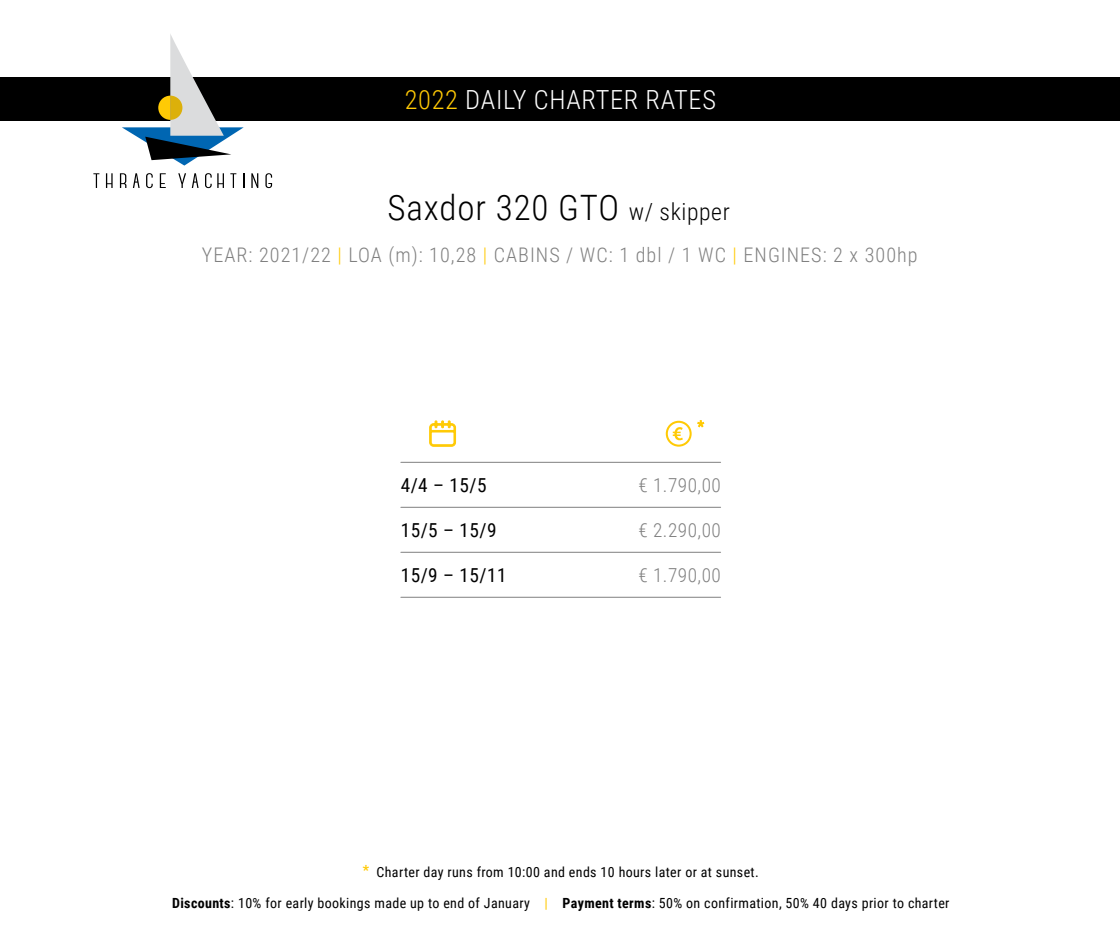
<style>
.page{position:relative;width:1120px;height:945px;background:#fff}
.page>*{position:absolute;margin:0;border:0;box-sizing:border-box;transform-origin:0 0}
.t1{font:300 35px "Roboto Condensed";letter-spacing:.025em;color:#000}
.t2{font:300 26.34px "Roboto Condensed";letter-spacing:.025em;color:#fff}
.t3{font:300 20.12px "Roboto Condensed";letter-spacing:.05em;color:#808080}
.t4{font:19.25px "Roboto Condensed";letter-spacing:.025em;color:#000}
.t5{font:300 19.25px "Roboto Condensed";letter-spacing:.025em;color:#808080}
.t6{font:14px "Roboto Condensed";letter-spacing:.025em;color:#000}
.s1{color:#ffca05}
.s2{font-size:23.62px}
.s3{font-weight:700;color:#ffca05}
.s4{font-weight:700}
</style>
<div class="page">
<div style="left:0;top:77px;width:1120px;height:44px;background:#000"></div>
<svg style="left:697px;top:420px;width:7px;height:7px"></svg>
<hr style="left:401px;top:507px;width:320px;height:1px;background:#808080">
<hr style="left:401px;top:462px;width:320px;height:1px;background:#808080">
<hr style="left:401px;top:552px;width:320px;height:1px;background:#808080">
<hr style="left:401px;top:597px;width:320px;height:1px;background:#808080">
<div style="left:666px;top:421px;width:26px;height:26px;border:2px solid #ffca05;border-radius:50%"></div>
<svg style="left:673px;top:427px;width:10px;height:13px"></svg>
<svg style="left:429px;top:421px;width:27px;height:26px"></svg>
<svg style="left:122px;top:34px;width:122px;height:132px"></svg>
<svg style="left:178px;top:173px;width:8px;height:15px"></svg>
<svg style="left:205px;top:173px;width:19px;height:15px"></svg>
<svg style="left:230px;top:173px;width:6px;height:15px"></svg>
<svg style="left:243px;top:173px;width:1px;height:15px"></svg>
<svg style="left:251px;top:173px;width:7px;height:15px"></svg>
<svg style="left:265px;top:173px;width:7px;height:15px"></svg>
<svg style="left:192px;top:173px;width:7px;height:15px"></svg>
<svg style="left:93px;top:173px;width:6px;height:15px"></svg>
<svg style="left:106px;top:173px;width:7px;height:15px"></svg>
<svg style="left:120px;top:173px;width:6px;height:15px"></svg>
<svg style="left:146px;top:173px;width:7px;height:15px"></svg>
<svg style="left:160px;top:173px;width:6px;height:15px"></svg>
<svg style="left:133px;top:173px;width:7px;height:15px"></svg>
<h2 class="t2" style="left:405px;top:81px;width:313px"><span class="s1">2022</span> DAILY CHARTER RATES</h2>
<h1 class="t1" style="left:387px;top:183px;width:344px">Saxdor 320 GTO <span class="s2">w/ skipper</span></h1>
<h3 class="t3" style="left:202px;top:241px;width:717px">YEAR: 2021/22 <span class="s1">|</span> LOA (m): 10,28 <span class="s1">|</span> CABINS / WC: 1 dbl / 1 WC <span class="s1">|</span> ENGINES: 2 x 300hp</h3>
<h3 class="t4" style="left:401px;top:471px;width:87px">4/4 – 15/5</h3>
<h3 class="t4" style="left:401px;top:516px;width:97px">15/5 – 15/9</h3>
<h3 class="t4" style="left:401px;top:561px;width:107px">15/9 – 15/11</h3>
<h3 class="t5" style="left:638px;top:471px;width:84px">€ 1.790,00</h3>
<h3 class="t5" style="left:638px;top:516px;width:84px">€ 2.290,00</h3>
<h3 class="t5" style="left:638px;top:561px;width:84px">€ 1.790,00</h3>
<p class="t6" style="left:363px;top:862px;width:397px"><span class="s3">*</span> Charter day runs from 10:00 and ends 10 hours later or at sunset.</p>
<p class="t6" style="left:172px;top:893px;width:779px"><span class="s4">Discounts</span>: 10% for early bookings made up to end of January <span class="s1">|</span> <span class="s4">Payment terms</span>: 50% on confirmation, 50% 40 days prior to charter</p>
</div>
